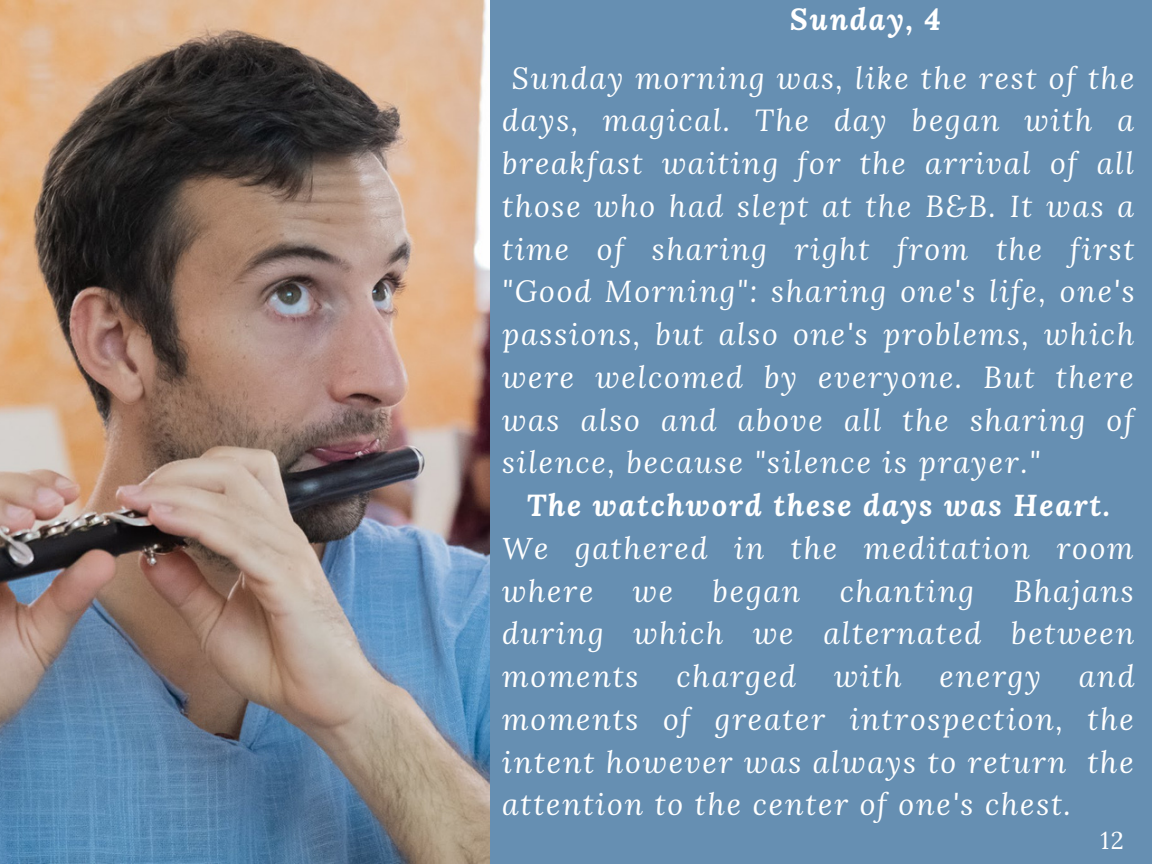
<style>
.page{position:relative;width:1152px;height:864px;background:#fff}
.page>*{position:absolute;margin:0;border:0;box-sizing:border-box;transform-origin:0 0}
.t1{font:italic 30.15px/42.8px "Lora";letter-spacing:.06em;color:#fff;text-align:justify}
.t2{font:italic 700 30.15px "Lora";letter-spacing:.06em;color:#fff}
.t3{font:24.15px "Lora";color:#fff}
</style>
<div class="page">
<img style="left:0;top:0;width:490px;height:864px">
<div style="left:490px;top:0;width:662px;height:864px;background:#668fb2"></div>
<p class="t2" style="left:790px;top:-2px;width:153px">Sunday, 4</p>
<p class="t1" style="left:502px;top:56px;width:634px;text-indent:10px">Sunday morning was, like the rest of the days, magical. The day began with a breakfast waiting for the arrival of all those who had slept at the B&amp;B. It was a time of sharing right from the first "Good Morning": sharing one's life, one's passions, but also one's problems, which were welcomed by everyone. But there was also and above all the sharing of silence, because "silence is prayer."</p>
<p class="t2" style="left:527px;top:485px;width:585px">The watchword these days was Heart.</p>
<p class="t1" style="left:502px;top:526px;width:633px">We gathered in the meditation room where</p>
<p class="t1" style="left:502px;top:569px;width:634px;text-indent:511px">Bhajans during which we alternated between moments</p>
<p class="t1" style="left:633px;top:569px;width:42px">we</p>
<p class="t1" style="left:713px;top:569px;width:89px">began</p>
<p class="t1" style="left:840px;top:569px;width:136px">chanting</p>
<p class="t1" style="left:502px;top:654px;width:634px;text-indent:577px">and moments of greater introspection, the intent however was always to return the attention to the center of one's chest.</p>
<p class="t3" style="left:1101px;top:825px;width:25px">12</p>
<p class="t1" style="left:677px;top:654px;width:121px">charged</p>
<p class="t1" style="left:834px;top:654px;width:69px">with</p>
<p class="t1" style="left:940px;top:654px;width:103px">energy</p>
</div>
